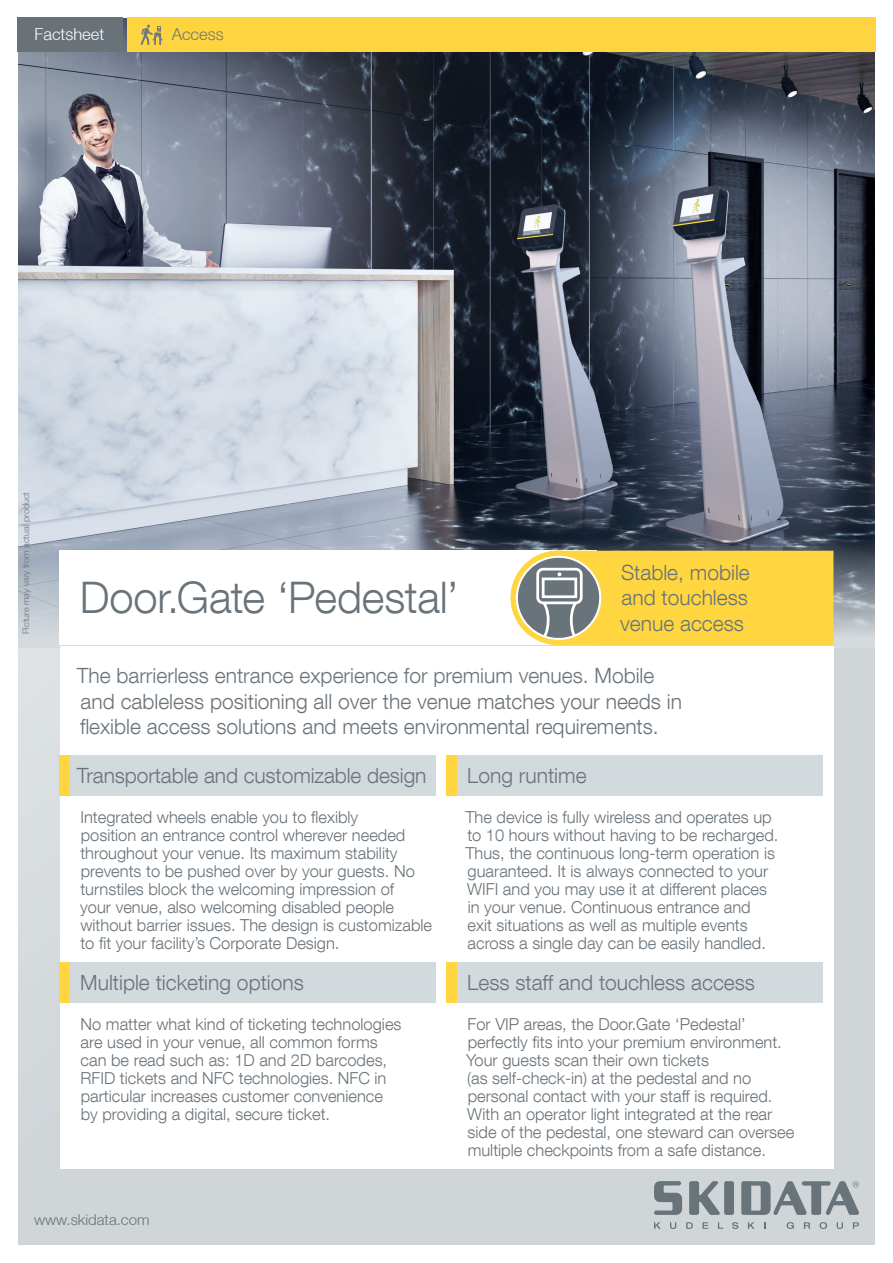
<style>
.page{position:relative;width:893px;height:1263px;background:#d0d5d8}
.page>*{position:absolute;margin:0;border:0;box-sizing:border-box;transform-origin:0 0}
.t1{font:300 43.5px "Helvetica Neue LT Com";letter-spacing:-.005em;color:#69737a}
.t2{font:300 21px/25.2px "Helvetica Neue LT Com";color:#69737a}
.t3{font:300 16.5px/18px "Helvetica Neue LT Com";color:#69737a}
.t4{font:300 16.5px "Helvetica Neue LT";color:#fff}
.t5{font:300 16.5px "Helvetica Neue LT";color:#69737a}
.t6{font:300 15px "Helvetica Neue LT";color:#69737a}
.t7{font:300 9px "Helvetica Neue LT";color:#69737a}
</style>
<div class="page">
<svg style="left:19px;top:51px;width:857px;height:596px;background:#787f8c"></svg>
<div style="left:0;top:0;width:19px;height:1263px;background:#fff"></div>
<div style="left:0;top:0;width:893px;height:17px;background:#fff"></div>
<div style="left:0;top:1246px;width:893px;height:17px;background:#fff"></div>
<div style="left:876px;top:0;width:17px;height:1263px;background:#fff"></div>
<svg style="left:654px;top:1222px;width:7px;height:7px"></svg>
<svg style="left:670px;top:1222px;width:6px;height:7px"></svg>
<svg style="left:686px;top:1222px;width:7px;height:7px"></svg>
<svg style="left:702px;top:1222px;width:6px;height:7px"></svg>
<svg style="left:718px;top:1222px;width:5px;height:7px"></svg>
<svg style="left:732px;top:1222px;width:6px;height:7px"></svg>
<svg style="left:748px;top:1222px;width:7px;height:7px"></svg>
<svg style="left:787px;top:1222px;width:7px;height:7px"></svg>
<svg style="left:804px;top:1222px;width:6px;height:7px"></svg>
<svg style="left:819px;top:1222px;width:8px;height:7px"></svg>
<svg style="left:837px;top:1222px;width:6px;height:7px"></svg>
<svg style="left:853px;top:1222px;width:6px;height:7px"></svg>
<svg style="left:654px;top:1181px;width:28px;height:34px"></svg>
<div style="left:724px;top:1181px;width:10px;height:34px;background:#69737a;border-radius:2px"></div>
<svg style="left:741px;top:1181px;width:118px;height:34px"></svg>
<svg style="left:689px;top:1181px;width:31px;height:34px"></svg>
<div style="left:60px;top:647px;width:773px;height:522px;background:#fff"></div>
<div style="left:60px;top:551px;width:537px;height:94px;background:#fff"></div>
<div style="left:60px;top:755px;width:376px;height:40px;background:#d3dade"></div>
<div style="left:446px;top:755px;width:377px;height:40px;background:#d3dade"></div>
<div style="left:446px;top:755px;width:11px;height:40px;background:#ffd540"></div>
<div style="left:60px;top:755px;width:10px;height:40px;background:#ffd540"></div>
<div style="left:60px;top:962px;width:376px;height:40px;background:#d3dade"></div>
<div style="left:446px;top:962px;width:377px;height:40px;background:#d3dade"></div>
<div style="left:446px;top:962px;width:11px;height:40px;background:#ffd540"></div>
<div style="left:60px;top:962px;width:10px;height:40px;background:#ffd540"></div>
<div style="left:127px;top:17px;width:749px;height:34px;background:#fed441"></div>
<svg style="left:141px;top:25px;width:22px;height:20px"></svg>
<div style="left:17px;top:17px;width:106px;height:34px;background:#687278"></div>
<svg style="left:511px;top:551px;width:322px;height:94px;background:#eacb58"></svg>
<p class="t4" style="left:35px;top:28px;width:71px">Factsheet</p>
<p class="t5" style="left:172px;top:28px;width:53px">Access</p>
<p class="t7" style="left:23px;top:634px;width:144px;rotate:-90deg">Picture may vary from actual product</p>
<h1 class="t1" style="left:80px;top:571px;width:380px">Door.Gate ‘Pedestal’</h1>
<p class="t2" style="left:620px;top:562px;width:131px;text-align:justify">Stable, mobile and touchless venue access</p>
<p class="t2" style="left:77px;top:663px;width:607px">The barrierless entrance experience for premium venues. Mobile and cableless positioning all over the venue matches your needs in flexible access solutions and meets environmental requirements.</p>
<p class="t2" style="left:77px;top:765px;width:351px">Transportable and customizable design</p>
<p class="t3" style="left:80px;top:808px;width:353px">Integrated wheels enable you to flexibly<br>position an entrance control wherever needed throughout your venue. Its maximum stability prevents to be pushed over by your guests. No turnstiles block the welcoming impression of<br>your venue, also welcoming disabled people without barrier issues. The design is customizable to fit your facility’s Corporate Design.</p>
<p class="t2" style="left:80px;top:972px;width:225px">Multiple ticketing options</p>
<p class="t3" style="left:81px;top:1017px;width:322px">No matter what kind of ticketing technologies are used in your venue, all common forms can be read such as: 1D and 2D barcodes, RFID tickets and NFC technologies. NFC in particular increases customer convenience by providing a digital, secure ticket.</p>
<p class="t6" style="left:34px;top:1214px;width:117px">www.skidata.com</p>
<p class="t2" style="left:467px;top:765px;width:121px">Long runtime</p>
<p class="t3" style="left:465px;top:810px;width:315px">The device is fully wireless and operates up to 10 hours without having to be recharged.<br>Thus, the continuous long-term operation is guaranteed. It is always connected to your WIFI and you may use it at different places in your venue. Continuous entrance and<br>exit situations as well as multiple events across a single day can be easily handled.</p>
<p class="t2" style="left:467px;top:972px;width:289px">Less staff and touchless access</p>
<p class="t3" style="left:466px;top:1015px;width:330px">For VIP areas, the Door.Gate ‘Pedestal’ perfectly fits into your premium environment.<br>Your guests scan their own tickets<br>(as self-check-in) at the pedestal and no personal contact with your staff is required.<br>With an operator light integrated at the rear side of the pedestal, one steward can oversee multiple checkpoints from a safe distance.</p>
</div>
